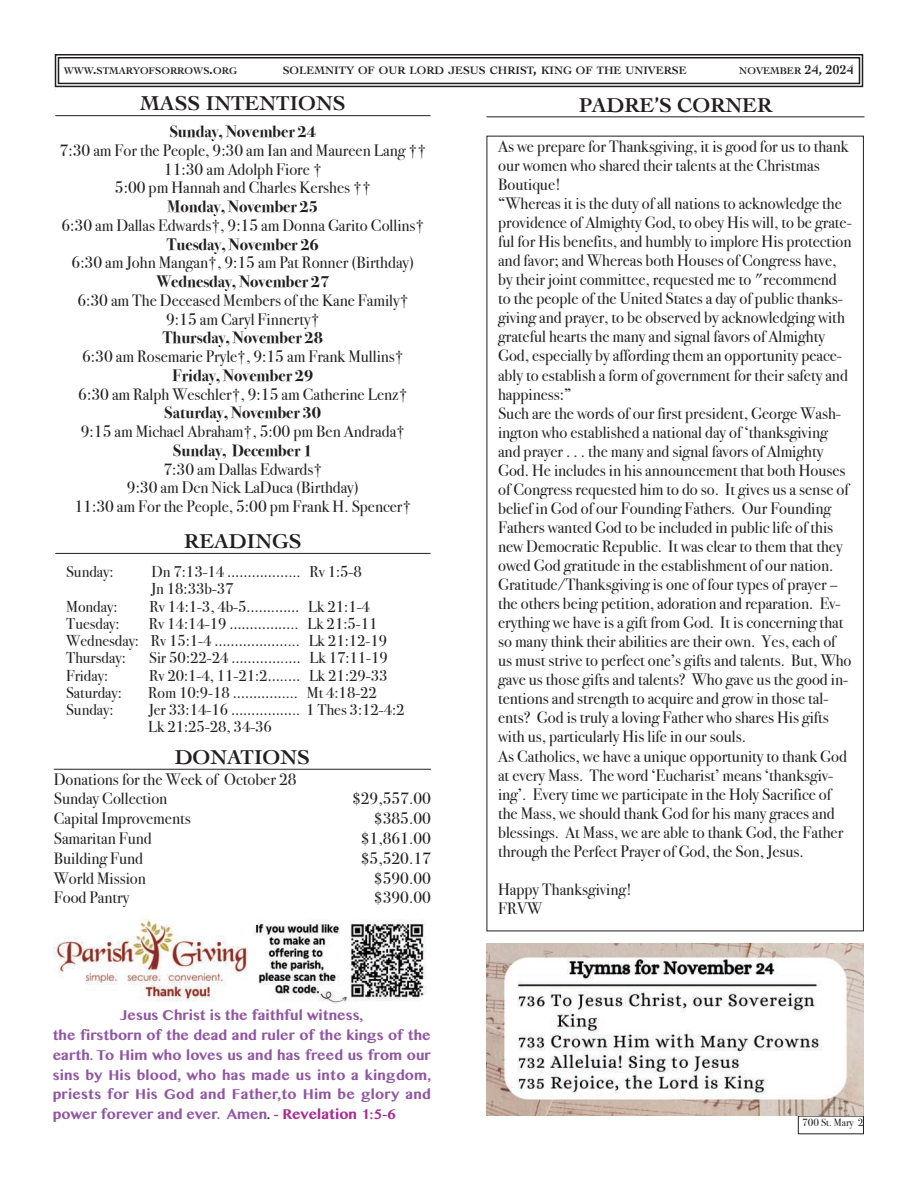
<style>
.page{position:relative;width:918px;height:1188px;background:#fff}
.page>*{position:absolute;margin:0;border:0;box-sizing:border-box;transform-origin:0 0}
.t1{font:700 21px "Cochin";color:#231f20}
.t2{font:16.5px/19px "Bodoni Svty Two ITCTT";color:#231f20;text-align:center}
.t3{font:700 16.5px/19.8px "Khmer MN";color:#9156a3}
.t4{font:700 16.5px "Bodoni Svty Two ITCTT";color:#231f20}
.t5{font:15.75px/17.2px "Bodoni Svty Two ITCTT";color:#231f20}
.t6{font:700 11.25px "Cochin";color:#231f20}
.t7{font:10.5px "Bodoni Svty Two ITCTT";color:#231f20}
.t8{font:700 10.2px "Cochin";color:#231f20}
.t9{font:1.5px "Bodoni Svty Two ITCTT";color:#231f20}
.s1{font-size:13.5px}
.s2{font-size:15px}
.s3{color:#231f20}
.s4{color:#a82990}
</style>
<div class="page">
<hr style="left:55px;top:115px;width:376px;height:1px;background:#231f20">
<hr style="left:55px;top:553px;width:376px;height:1px;background:#231f20">
<svg style="left:54px;top:54px;width:810px;height:34px"></svg>
<hr style="left:54px;top:769px;width:377px;height:1px;background:#231f20">
<img style="left:487px;top:943px;width:377px;height:173px">
<hr style="left:487px;top:117px;width:378px;height:1px;background:#231f20">
<img style="left:54px;top:918px;width:373px;height:85px">
<p class="t8" style="left:64px;top:64px;width:175px">WWW<span class="s1">.</span>STMARYOFSORROWS<span class="s1">.</span>ORG</p>
<p class="t6" style="left:283px;top:63px;width:405px">SOLEMNITY OF OUR LORD JESUS CHRIST<span class="s2">,</span> KING OF THE UNIVERSE</p>
<p class="t8" style="left:739px;top:64px;width:116px">NOVEMBER <span class="s1">24, 2024</span></p>
<p class="t9" style="left:56px;top:89px;width:2px">]</p>
<p class="t1" style="left:140px;top:91px;width:207px">MASS INTENTIONS</p>
<p class="t4" style="left:170px;top:122px;width:148px">Sunday, November 24</p>
<p class="t2" style="left:60px;top:141px;width:368px">7:30 am For the People, 9:30 am Ian and Maureen Lang ††<br>11:30 am Adolph Fiore †<br>5:00 pm Hannah and Charles Kershes ††</p>
<p class="t4" style="left:168px;top:197px;width:152px">Monday, November 25</p>
<p class="t2" style="left:61px;top:216px;width:364px">6:30 am Dallas Edwards†, 9:15 am Donna Garito Collins†</p>
<p class="t4" style="left:167px;top:234px;width:153px">Tuesday, November 26</p>
<p class="t2" style="left:72px;top:253px;width:344px">6:30 am John Mangan†, 9:15 am Pat Ronner (Birthday)</p>
<p class="t4" style="left:156px;top:272px;width:175px">Wednesday, November 27</p>
<p class="t2" style="left:77px;top:291px;width:333px">6:30 am The Deceased Members of the Kane Family†<br>9:15 am Caryl Finnerty†</p>
<p class="t4" style="left:163px;top:328px;width:162px">Thursday, November 28</p>
<p class="t2" style="left:82px;top:347px;width:323px">6:30 am Rosemarie Pryle†, 9:15 am Frank Mullins†</p>
<p class="t4" style="left:172px;top:366px;width:142px">Friday, November 29</p>
<p class="t2" style="left:78px;top:385px;width:331px">6:30 am Ralph Weschler†, 9:15 am Catherine Lenz†</p>
<p class="t4" style="left:165px;top:403px;width:158px">Saturday, November 30</p>
<p class="t2" style="left:81px;top:422px;width:326px">9:15 am Michael Abraham†, 5:00 pm Ben Andrada†</p>
<p class="t4" style="left:173px;top:441px;width:141px">Sunday, December 1</p>
<p class="t2" style="left:74px;top:460px;width:338px">7:30 am Dallas Edwards†<br>9:30 am Dcn Nick LaDuca (Birthday)<br>11:30 am For the People, 5:00 pm Frank H. Spencer†</p>
<p class="t1" style="left:184px;top:529px;width:119px">READINGS</p>
<p class="t5" style="left:66px;top:563px;width:49px">Sunday:</p>
<p class="t5" style="left:151px;top:563px;width:212px">Dn 7:13-14 ……………... Rv 1:5-8<br>Jn 18:33b-37</p>
<p class="t5" style="left:66px;top:598px;width:53px">Monday:</p>
<p class="t5" style="left:150px;top:598px;width:222px">Rv 14:1-3, 4b-5…….…… Lk 21:1-4</p>
<p class="t5" style="left:66px;top:615px;width:55px">Tuesday:</p>
<p class="t5" style="left:66px;top:615px;width:323px;text-indent:83px">Rv 14:14-19 …………….. Lk 21:5-11<br>Wednesday: Rv 15:1-4 ………………... Lk 21:12-19<br>Thursday:</p>
<p class="t5" style="left:149px;top:649px;width:240px">Sir 50:22-24 …………..… Lk 17:11-19</p>
<p class="t5" style="left:66px;top:667px;width:43px">Friday:</p>
<p class="t5" style="left:149px;top:667px;width:240px">Rv 20:1-4, 11-21:2…..… Lk 21:29-33</p>
<p class="t5" style="left:66px;top:684px;width:57px">Saturday:</p>
<p class="t5" style="left:148px;top:684px;width:230px">Rom 10:9-18 ………….... Mt 4:18-22</p>
<p class="t5" style="left:66px;top:701px;width:49px">Sunday:</p>
<p class="t5" style="left:148px;top:701px;width:258px">Jer 33:14-16 …………….. 1 Thes 3:12-4:2<br>Lk 21:25-28, 34-36</p>
<p class="t1" style="left:175px;top:745px;width:137px">DONATIONS</p>
<p class="t2" style="left:54px;top:769px;width:244px;line-height:19.8px;text-align:left">Donations for the Week of October 28<br>Sunday Collection</p>
<p class="t2" style="left:352px;top:789px;width:80px">$29,557.00</p>
<p class="t2" style="left:54px;top:809px;width:138px">Capital Improvements</p>
<p class="t2" style="left:374px;top:809px;width:59px">$385.00</p>
<p class="t2" style="left:54px;top:829px;width:99px">Samaritan Fund</p>
<p class="t2" style="left:361px;top:829px;width:72px">$1,861.00</p>
<p class="t2" style="left:54px;top:849px;width:91px">Building Fund</p>
<p class="t2" style="left:361px;top:849px;width:72px">$5,520.17</p>
<p class="t2" style="left:54px;top:869px;width:94px">World Mission</p>
<p class="t2" style="left:374px;top:869px;width:59px">$590.00</p>
<p class="t2" style="left:54px;top:888px;width:77px">Food Pantry</p>
<p class="t2" style="left:374px;top:888px;width:59px">$390.00</p>
<p class="t3" style="left:53px;top:1005px;width:380px;text-indent:67px">Jesus Christ is the faithful witness,<br>the firstborn of the dead and ruler of the kings of the earth. To Him who loves us and has freed us from our sins by His blood, who has made us into a kingdom, priests for His God and Father,to Him be glory and power forever and ever. Amen<span class="s3">.</span> <span class="s4">- Revelation 1:5-6</span></p>
<p class="t1" style="left:579px;top:92px;width:195px">PADRE’S CORNER</p>
<p class="t2" style="left:498px;top:137px;width:355px;text-align:left">As we prepare for Thanksgiving, it is good for us to thank our women who shared their talents at the Christmas Boutique!<br>“Whereas it is the duty of all nations to acknowledge the providence of Almighty God, to obey His will, to be grate&shy;ful for His benefits, and humbly to implore His protection and favor; and Whereas both Houses of Congress have, by their joint committee, requested me to "recommend to the people of the United States a day of public thanks&shy;giving and prayer, to be observed by acknowledging with grateful hearts the many and signal favors of Almighty God, especially by affording them an opportunity peace&shy;ably to establish a form of government for their safety and happiness:”<br>Such are the words of our first president, George Wash&shy;ington who established a national day of ‘thanksgiving and prayer . . . the many and signal favors of Almighty God. He includes in his announcement that both Houses of Congress requested him to do so. It gives us a sense of belief in God of our Founding Fathers. Our Founding Fathers wanted God to be included in public life of this new Democratic Republic. It was clear to them that they owed God gratitude in the establishment of our nation.<br>Gratitude/Thanksgiving is one of four types of prayer – the others being petition, adoration and reparation. Ev&shy;erything we have is a gift from God. It is concerning that so many think their abilities are their own. Yes, each of us must strive to perfect one’s gifts and talents. But, Who gave us those gifts and talents? Who gave us the good in&shy;tentions and strength to acquire and grow in those tal&shy;ents? God is truly a loving Father who shares His gifts with us, particularly His life in our souls.<br>As Catholics, we have a unique opportunity to thank God at every Mass. The word ‘Eucharist’ means ‘thanksgiv&shy;ing’. Every time we participate in the Holy Sacrifice of the Mass, we should thank God for his many graces and blessings. At Mass, we are able to thank God, the Father through the Perfect Prayer of God, the Son, Jesus.</p>
<p class="t2" style="left:498px;top:880px;width:135px;text-align:left">Happy Thanksgiving!<br>FRVW</p>
<p class="t7" style="left:802px;top:1116px;width:62px">700 St. Mary 2</p>
</div>
